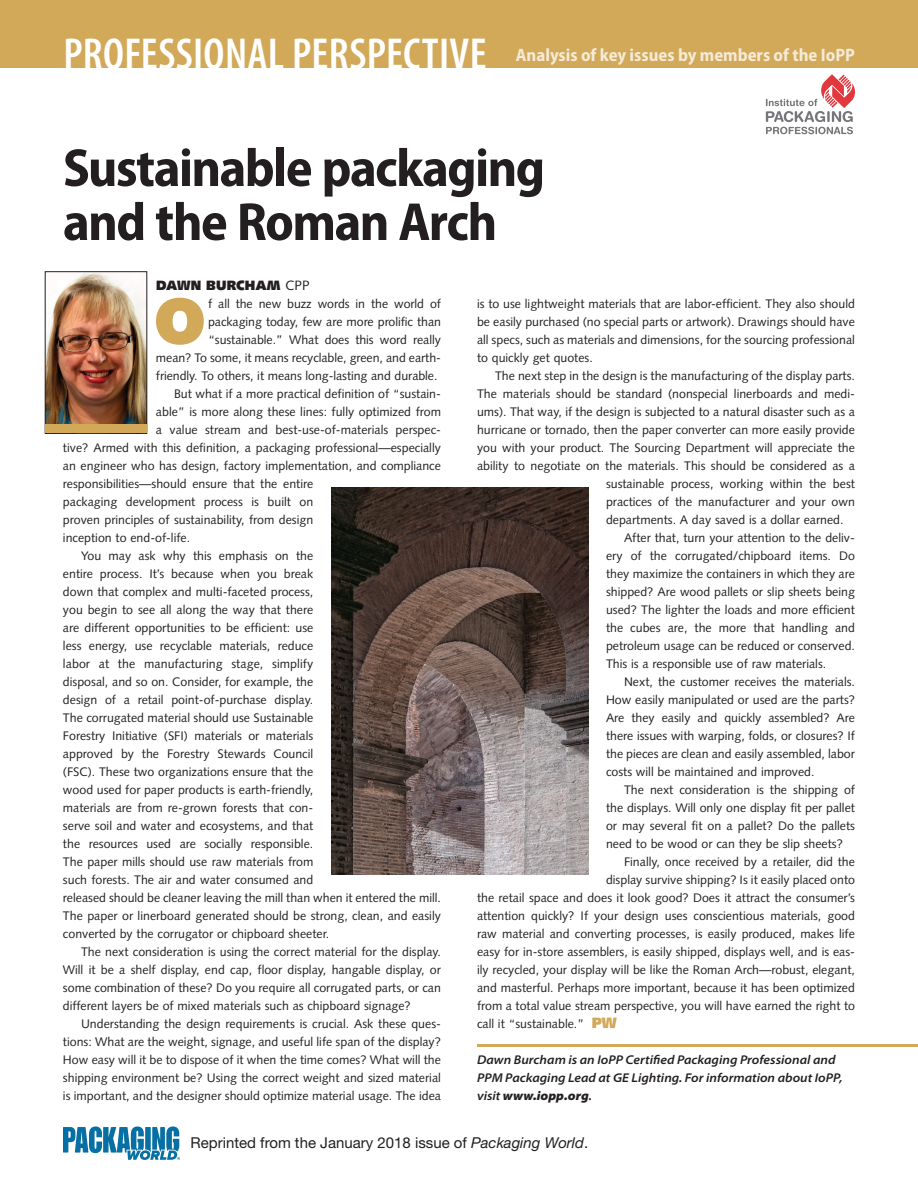
<style>
.page{position:relative;width:918px;height:1188px;background:#fff}
.page>*{position:absolute;margin:0;border:0;box-sizing:border-box;transform-origin:0 0}
.t1{font:900 64.35px "Syntax LT Std";color:#d1a959}
.t2{font:700 semi-condensed 54px/54px "Myriad Pro";letter-spacing:-.03em;color:#231f20}
.t3{font:600 condensed 45px "Myriad Pro";letter-spacing:.005em;color:#fff}
.t4{font:700 semi-condensed 18px "Myriad Pro";color:#f4ead6}
.t5{font:15px "Helvetica Neue LT Std";color:#231f20}
.t6{font:900 13.5px "Syntax LT Std";letter-spacing:.01em;color:#231f20}
.t7{font:italic 600 semi-expanded 12.75px/18px "Myriad Pro";color:#231f20}
.t8{font:12.3px/18px "Syntax LT Std";color:#231f20;text-align:justify}
.s1{font-weight:400}
.s2{font-weight:900;font-size:15px;color:#d1a959}
.s3{font-weight:900}
.s4{font-style:italic}
</style>
<div class="page">
<div style="left:0;top:0;width:918px;height:68px;background:#d1a959"></div>
<svg style="left:766px;top:74px;width:89px;height:60px"></svg>
<svg style="left:63px;top:1126px;width:117px;height:34px"></svg>
<hr style="left:477px;top:1044px;width:441px;height:3px;background:#d1a959">
<img style="left:47px;top:274px;width:98px;height:150px">
<div style="left:45px;top:272px;width:102px;height:162px;border:1px solid #231f20"></div>
<div style="left:45px;top:424px;width:102px;height:10px;background:#d1a959"></div>
<img style="left:331px;top:488px;width:257px;height:387px">
<h3 class="t3" style="left:63px;top:26px;width:425px">PROFESSIONAL PERSPECTIVE</h3>
<h3 class="t4" style="left:516px;top:43px;width:341px">Analysis of key issues by members of the IoPP</h3>
<h2 class="t2" style="left:63px;top:139px;width:483px">Sustainable packaging and the Roman Arch</h2>
<p class="t6" style="left:156px;top:277px;width:155px">DAWN BURCHAM <span class="s1">CPP</span></p>
<h1 class="t1" style="left:155px;top:283px;width:52px">O</h1>
<p class="t8" style="left:208px;top:294px;width:234px">f all the new buzz words in the world of</p>
<p class="t8" style="left:477px;top:295px;width:380px">is to use lightweight materials that are labor-efficient. They also should be easily purchased (no special parts or artwork). Drawings should have all specs, such as materials and dimensions, for the sourcing professional to quickly get quotes.</p>
<p class="t8" style="left:495px;top:367px;width:362px">The next step in the design is the manufacturing of the display parts.</p>
<p class="t8" style="left:477px;top:385px;width:380px">The materials should be standard (nonspecial linerboards and medi-</p>
<p class="t8" style="left:477px;top:403px;width:379px">ums). That way, if the design is subjected to a natural disaster such as a</p>
<p class="t8" style="left:477px;top:421px;width:380px">hurricane or tornado, then the paper converter can more easily provide</p>
<p class="t8" style="left:477px;top:439px;width:379px">you with your product. The Sourcing Department will appreciate the</p>
<p class="t8" style="left:477px;top:457px;width:380px">ability to negotiate on the materials. This should be considered as a</p>
<p class="t8" style="left:606px;top:475px;width:250px">sustainable process, working within the best</p>
<p class="t8" style="left:606px;top:493px;width:250px">practices of the manufacturer and your own</p>
<p class="t8" style="left:606px;top:511px;width:239px">departments. A day saved is a dollar earned.</p>
<p class="t8" style="left:624px;top:529px;width:232px">After that, turn your attention to the deliv-</p>
<p class="t8" style="left:606px;top:547px;width:250px">ery of the corrugated/chipboard items. Do</p>
<p class="t8" style="left:606px;top:565px;width:250px">they maximize the containers in which they are</p>
<p class="t8" style="left:606px;top:583px;width:250px">shipped? Are wood pallets or slip sheets being</p>
<p class="t8" style="left:606px;top:601px;width:250px">used? The lighter the loads and more efficient</p>
<p class="t8" style="left:606px;top:619px;width:250px">the cubes are, the more that handling and</p>
<p class="t8" style="left:606px;top:637px;width:250px">petroleum usage can be reduced or conserved.</p>
<p class="t8" style="left:606px;top:655px;width:222px">This is a responsible use of raw materials.</p>
<p class="t8" style="left:624px;top:673px;width:232px">Next, the customer receives the materials.</p>
<p class="t8" style="left:606px;top:691px;width:250px">How easily manipulated or used are the parts?</p>
<p class="t8" style="left:606px;top:709px;width:250px">Are they easily and quickly assembled? Are</p>
<p class="t8" style="left:606px;top:727px;width:250px">there issues with warping, folds, or closures? If</p>
<p class="t8" style="left:606px;top:745px;width:250px">the pieces are clean and easily assembled, labor</p>
<p class="t8" style="left:606px;top:763px;width:210px">costs will be maintained and improved.</p>
<p class="t8" style="left:624px;top:781px;width:232px">The next consideration is the shipping of</p>
<p class="t8" style="left:606px;top:799px;width:251px">the displays. Will only one display fit per pallet</p>
<p class="t8" style="left:606px;top:817px;width:250px">or may several fit on a pallet? Do the pallets</p>
<p class="t8" style="left:606px;top:835px;width:238px">need to be wood or can they be slip sheets?</p>
<p class="t8" style="left:624px;top:853px;width:232px">Finally, once received by a retailer, did the</p>
<p class="t8" style="left:606px;top:871px;width:250px">display survive shipping? Is it easily placed onto</p>
<p class="t8" style="left:477px;top:889px;width:380px">the retail space and does it look good? Does it attract the consumer’s</p>
<p class="t8" style="left:477px;top:907px;width:379px">attention quickly? If your design uses conscientious materials, good</p>
<p class="t8" style="left:477px;top:925px;width:379px">raw material and converting processes, is easily produced, makes life</p>
<p class="t8" style="left:477px;top:943px;width:380px">easy for in-store assemblers, is easily shipped, displays well, and is eas-</p>
<p class="t8" style="left:477px;top:961px;width:380px">ily recycled, your display will be like the Roman Arch—robust, elegant,</p>
<p class="t8" style="left:477px;top:979px;width:380px">and masterful. Perhaps more important, because it has been optimized</p>
<p class="t8" style="left:477px;top:997px;width:380px">from a total value stream perspective, you will have earned the right to</p>
<p class="t8" style="left:477px;top:1015px;width:141px">call it “sustainable.” <span class="s2">PW</span></p>
<p class="t8" style="left:208px;top:312px;width:234px">packaging today, few are more prolific than</p>
<p class="t8" style="left:208px;top:330px;width:234px">“sustainable.” What does this word really</p>
<p class="t8" style="left:156px;top:348px;width:286px">mean? To some, it means recyclable, green, and earth-</p>
<p class="t8" style="left:156px;top:366px;width:283px">friendly. To others, it means long-lasting and durable.</p>
<p class="t8" style="left:174px;top:384px;width:268px">But what if a more practical definition of “sustain-</p>
<p class="t8" style="left:156px;top:402px;width:287px">able” is more along these lines: fully optimized from</p>
<p class="t8" style="left:156px;top:420px;width:287px">a value stream and best-use-of-materials perspec-</p>
<p class="t8" style="left:63px;top:438px;width:379px">tive? Armed with this definition, a packaging professional—especially</p>
<p class="t8" style="left:63px;top:456px;width:380px">an engineer who has design, factory implementation, and compliance</p>
<p class="t8" style="left:63px;top:474px;width:252px">responsibilities—should ensure that the entire</p>
<p class="t8" style="left:63px;top:492px;width:252px">packaging development process is built on</p>
<p class="t8" style="left:63px;top:510px;width:252px">proven principles of sustainability, from design</p>
<p class="t8" style="left:63px;top:528px;width:129px">inception to end-of-life.</p>
<p class="t8" style="left:81px;top:546px;width:234px">You may ask why this emphasis on the</p>
<p class="t8" style="left:63px;top:564px;width:252px">entire process. It’s because when you break</p>
<p class="t8" style="left:63px;top:582px;width:252px">down that complex and multi-faceted process,</p>
<p class="t8" style="left:63px;top:600px;width:252px">you begin to see all along the way that there</p>
<p class="t8" style="left:63px;top:618px;width:252px">are different opportunities to be efficient: use</p>
<p class="t8" style="left:63px;top:636px;width:252px">less energy, use recyclable materials, reduce</p>
<p class="t8" style="left:63px;top:654px;width:252px">labor at the manufacturing stage, simplify</p>
<p class="t8" style="left:63px;top:672px;width:252px">disposal, and so on. Consider, for example, the</p>
<p class="t8" style="left:63px;top:690px;width:252px">design of a retail point-of-purchase display.</p>
<p class="t8" style="left:63px;top:708px;width:252px">The corrugated material should use Sustainable</p>
<p class="t8" style="left:63px;top:726px;width:252px">Forestry Initiative (SFI) materials or materials</p>
<p class="t8" style="left:63px;top:744px;width:252px">approved by the Forestry Stewards Council</p>
<p class="t8" style="left:63px;top:762px;width:252px">(FSC). These two organizations ensure that the</p>
<p class="t8" style="left:63px;top:780px;width:252px">wood used for paper products is earth-friendly,</p>
<p class="t8" style="left:63px;top:798px;width:252px">materials are from re-grown forests that con-</p>
<p class="t8" style="left:63px;top:816px;width:252px">serve soil and water and ecosystems, and that</p>
<p class="t8" style="left:63px;top:834px;width:252px">the resources used are socially responsible.</p>
<p class="t8" style="left:63px;top:852px;width:252px">The paper mills should use raw materials from</p>
<p class="t8" style="left:63px;top:870px;width:252px">such forests. The air and water consumed and</p>
<p class="t8" style="left:63px;top:888px;width:380px">released should be cleaner leaving the mill than when it entered the mill.</p>
<p class="t8" style="left:63px;top:906px;width:380px">The paper or linerboard generated should be strong, clean, and easily</p>
<p class="t8" style="left:63px;top:924px;width:268px">converted by the corrugator or chipboard sheeter.</p>
<p class="t8" style="left:81px;top:942px;width:362px">The next consideration is using the correct material for the display.</p>
<p class="t8" style="left:63px;top:960px;width:379px">Will it be a shelf display, end cap, floor display, hangable display, or</p>
<p class="t8" style="left:63px;top:979px;width:379px">some combination of these? Do you require all corrugated parts, or can</p>
<p class="t8" style="left:63px;top:997px;width:349px">different layers be of mixed materials such as chipboard signage?</p>
<p class="t8" style="left:81px;top:1015px;width:361px">Understanding the design requirements is crucial. Ask these ques-</p>
<p class="t8" style="left:63px;top:1033px;width:380px">tions: What are the weight, signage, and useful life span of the display?</p>
<p class="t8" style="left:63px;top:1051px;width:379px">How easy will it be to dispose of it when the time comes? What will the</p>
<p class="t8" style="left:63px;top:1069px;width:379px">shipping environment be? Using the correct weight and sized material</p>
<p class="t8" style="left:63px;top:1087px;width:380px">is important, and the designer should optimize material usage. The idea</p>
<p class="t7" style="left:477px;top:1050px;width:367px">Dawn Burcham is an IoPP Certified Packaging Professional and<br>PPM Packaging Lead at GE Lighting. For information about IoPP, visit <span class="s3">www.iopp.org</span>.</p>
<p class="t5" style="left:190px;top:1133px;width:399px">Reprinted from the January 2018 issue of <span class="s4">Packaging World</span>.</p>
</div>
